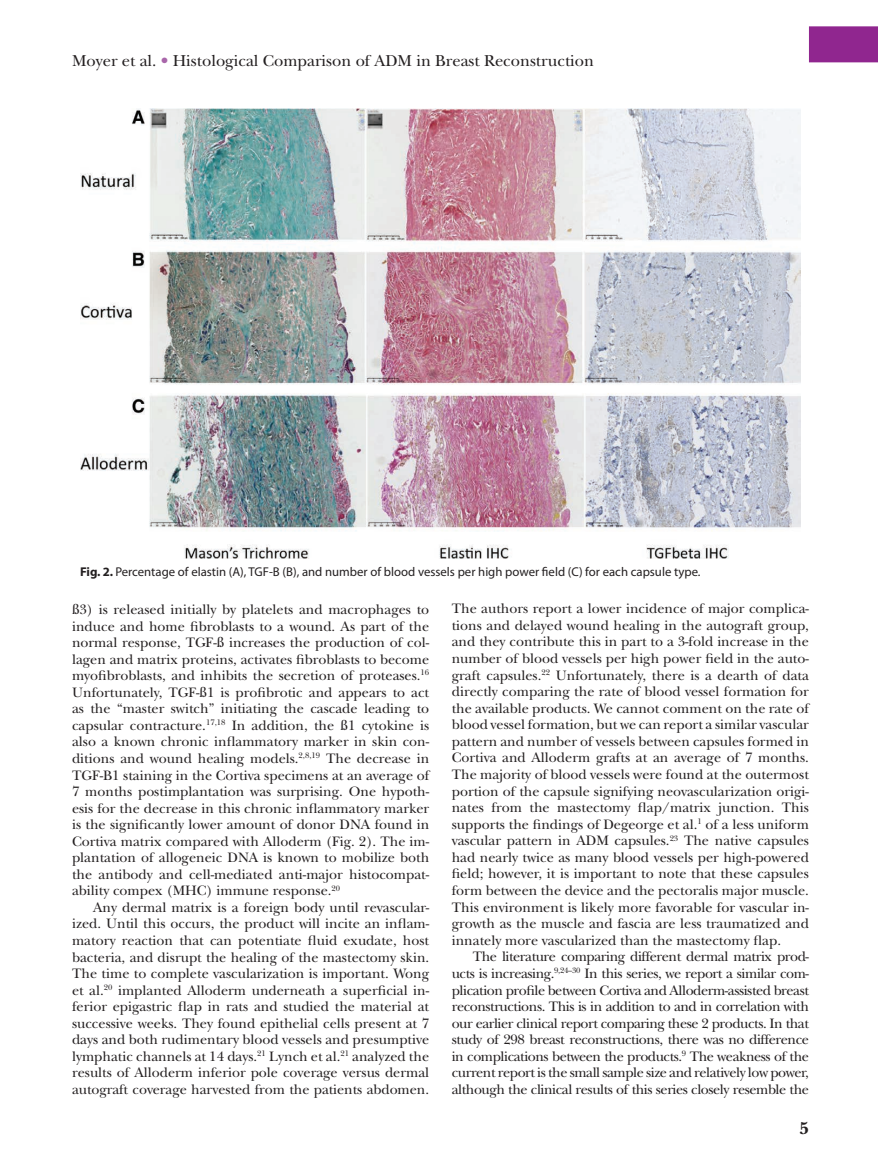
<style>
.page{position:relative;width:878px;height:1175px;background:#fff}
.page>*{position:absolute;margin:0;border:0;box-sizing:border-box;transform-origin:0 0}
.t1{font:700 18px "New Baskerville";color:#231f20}
.t2{font:16.5px "New Baskerville";color:#231f20}
.t3{font:14.25px/16.5px "New Baskerville";color:#231f20;text-align:justify}
.t4{font:12.75px "Myriad Pro";color:#231f20}
.s1{color:#a966aa}
.s2{font-weight:700}
.s3{font-family:"Gandhari Unicode"}
</style>
<div class="page">
<div style="left:808px;top:26px;width:70px;height:36px;background:#90268f"></div>
<img style="left:80px;top:108px;width:720px;height:451px">
<p class="t2" style="left:72px;top:51px;width:523px">Moyer et al. <span class="s1">•</span> Histological Comparison of ADM in Breast Reconstruction</p>
<p class="t4" style="left:80px;top:564px;width:621px"><span class="s2">Fig. 2.</span> Percentage of elastin (A), TG F-B (B), and number of blood vessels per high power field (C) for each capsule type.</p>
<p class="t3" style="left:72px;top:601px;width:359px"><span class="s3">ß</span>3) is released initially by platelets and macrophages to induce and home fibroblasts to a wound. As part of the normal response, TGF-<span class="s3">ß</span> increases the production of col&shy;lagen and matrix proteins, activates fibroblasts to become myofibroblasts, and inhibits the secretion of proteases.<sup>16<br></sup>Unfortunately, TGF-<span class="s3">ß</span>1 is profibrotic and appears to act as the “master switch” initiating the cascade leading to capsular contracture.<sup>17,18</sup> In addition, the <span class="s3">ß</span>1 cytokine is also a known chronic inflammatory marker in skin con&shy;ditions and wound healing models.<sup>2,8,19</sup> The decrease in TGF-B1 staining in the Cortiva specimens at an average of 7 months postimplantation was surprising. One hypoth&shy;esis for the decrease in this chronic inflammatory marker is the significantly lower amount of donor DNA found in Cortiva matrix compared with Alloderm (Fig. 2). The im&shy;plantation of allogeneic DNA is known to mobilize both the antibody and cell-mediated anti-major histocompat&shy;ability compex (MHC) immune response.<sup>20</sup></p>
<p class="t3" style="left:72px;top:899px;width:359px;text-indent:21px">Any dermal matrix is a foreign body until revascular&shy;ized. Until this occurs, the product will incite an inflam&shy;matory reaction that can potentiate fluid exudate, host bacteria, and disrupt the healing of the mastectomy skin.<br>The time to complete vascularization is important. Wong et al.<sup>20</sup> implanted Alloderm underneath a superficial in&shy;ferior epigastric flap in rats and studied the material at successive weeks. They found epithelial cells present at 7 days and both rudimentary blood vessels and presumptive lymphatic channels at 14 days.<sup>21</sup> Lynch et al.<sup>21</sup> analyzed the results of Alloderm inferior pole coverage versus dermal autograft coverage harvested from the patients abdomen.</p>
<p class="t3" style="left:451px;top:600px;width:359px">The authors report a lower incidence of major complica&shy;tions and delayed wound healing in the autograft group, and they contribute this in part to a 3-fold increase in the number of blood vessels per high power field in the auto&shy;graft capsules.<sup>22</sup> Unfortunately, there is a dearth of data directly comparing the rate of blood vessel formation for the available products. We cannot comment on the rate of blood vessel formation, but we can report a similar vascular pattern and number of vessels between capsules formed in Cortiva and Alloderm grafts at an average of 7 months.<br>The majority of blood vessels were found at the outermost portion of the capsule signifying neovascularization origi&shy;nates from the mastectomy flap/matrix junction. This supports the findings of Degeorge et al.<sup>1</sup> of a less uniform vascular pattern in ADM capsules.<sup>23</sup> The native capsules had nearly twice as many blood vessels per high-powered field; however, it is important to note that these capsules form between the device and the pectoralis major muscle.<br>This environment is likely more favorable for vascular in&shy;growth as the muscle and fascia are less traumatized and innately more vascularized than the mastectomy flap.</p>
<p class="t3" style="left:451px;top:948px;width:359px;text-indent:21px">The literature comparing different dermal matrix prod&shy;ucts is increasing.<sup>9,24–30</sup> In this series, we report a similar com&shy;plication profile between Cortiva and Alloderm-assisted breast reconstructions. This is in addition to and in correlation with our earlier clinical report comparing these 2 products. In that study of 298 breast reconstructions, there was no difference in complications between the products.<sup>9</sup> The weakness of the current report is the small sample size and relatively low power, although the clinical results of this series closely resemble the</p>
<p class="t1" style="left:799px;top:1118px;width:11px">5</p>
</div>
